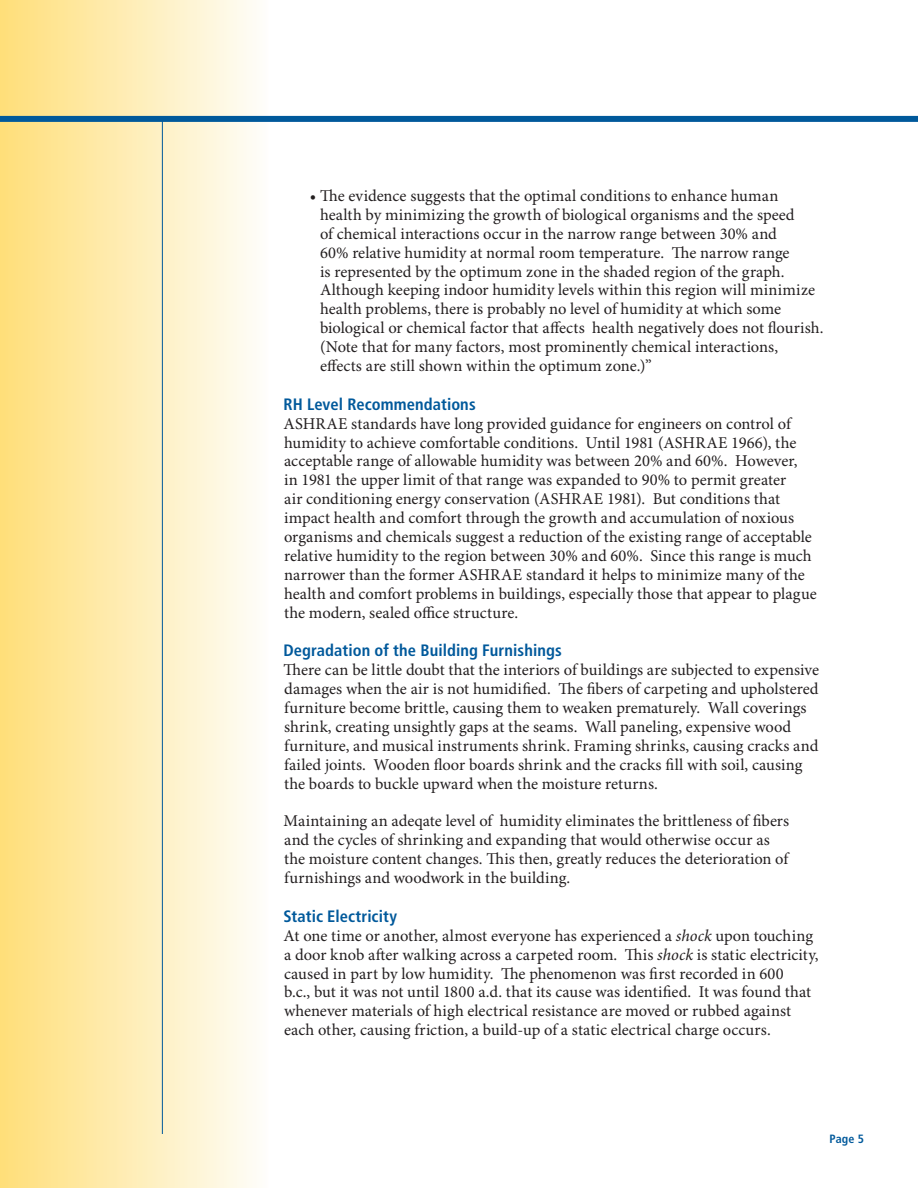
<style>
.page{position:relative;width:918px;height:1188px;background:#fff}
.page>*{position:absolute;margin:0;border:0;box-sizing:border-box;transform-origin:0 0}
.body_bullet{font:16.5px/18.9px "Minion Pro";color:#231f20}
.m1{font:700 condensed 16.5px "Frutiger LT Std";letter-spacing:.005em;color:#00599b}
.t1{font:700 condensed 12px "Frutiger LT Std";color:#00599b}
.s1{font-style:italic}
</style>
<div class="page">
<svg style="left:0;top:0;width:270px;height:1188px;background:#feeeb9"></svg>
<hr style="left:162px;top:120px;width:1px;height:1014px;background:#00599b">
<div style="left:0;top:116px;width:918px;height:6px;background:#00599b"></div>
<p class="body_bullet" style="left:320px;top:187px;width:505px;text-indent:-10px">• The evidence suggests that the optimal conditions to enhance human health by minimizing the growth of biological organisms and the speed<br>of chemical interactions occur in the narrow range between 30% and<br>60% relative humidity at normal room temperature. The narrow range<br>is represented by the optimum zone in the shaded region of the graph.<br>Although keeping indoor humidity levels within this region will minimize health problems, there is probably no level of humidity at which some biological or chemical factor that affects health negatively does not flourish. (Note that for many factors, most prominently chemical interactions, effects are still shown within the optimum zone.)”</p>
<p class="m1" style="left:284px;top:394px;width:194px">RH Level Recommendations</p>
<p class="body_bullet" style="left:284px;top:415px;width:535px">ASHRAE standards have long provided guidance for engineers on control of humidity to achieve comfortable conditions. Until 1981 (ASHRAE 1966), the acceptable range of allowable humidity was between 20% and 60%. However,<br>in 1981 the upper limit of that range was expanded to 90% to permit greater<br>air conditioning energy conservation (ASHRAE 1981). But conditions that impact health and comfort through the growth and accumulation of noxious organisms and chemicals suggest a reduction of the existing range of acceptable relative humidity to the region between 30% and 60%. Since this range is much narrower than the former ASHRAE standard it helps to minimize many of the health and comfort problems in buildings, especially those that appear to plague the modern, sealed office structure.</p>
<p class="m1" style="left:284px;top:641px;width:280px">Degradation of the Building Furnishings</p>
<p class="body_bullet" style="left:284px;top:661px;width:537px">There can be little doubt that the interiors of buildings are subjected to expensive damages when the air is not humidified. The fibers of carpeting and upholstered furniture become brittle, causing them to weaken prematurely. Wall coverings shrink, creating unsightly gaps at the seams. Wall paneling, expensive wood furniture, and musical instruments shrink. Framing shrinks, causing cracks and failed joints. Wooden floor boards shrink and the cracks fill with soil, causing the boards to buckle upward when the moisture returns.</p>
<p class="body_bullet" style="left:284px;top:812px;width:507px">Maintaining an adeqate level of humidity eliminates the brittleness of fibers and the cycles of shrinking and expanding that would otherwise occur as the moisture content changes. This then, greatly reduces the deterioration of furnishings and woodwork in the building.</p>
<p class="m1" style="left:284px;top:906px;width:115px">Static Electricity</p>
<p class="body_bullet" style="left:284px;top:927px;width:537px">At one time or another, almost everyone has experienced a <span class="s1">shock</span> upon touching a door knob after walking across a carpeted room. This <span class="s1">shock</span> is static electricity, caused in part by low humidity. The phenomenon was first recorded in 600<br>b.c., but it was not until 1800 a.d. that its cause was identified. It was found that whenever materials of high electrical resistance are moved or rubbed against each other, causing friction, a build-up of a static electrical charge occurs.</p>
<p class="t1" style="left:829px;top:1132px;width:27px">Page</p>
</div>
